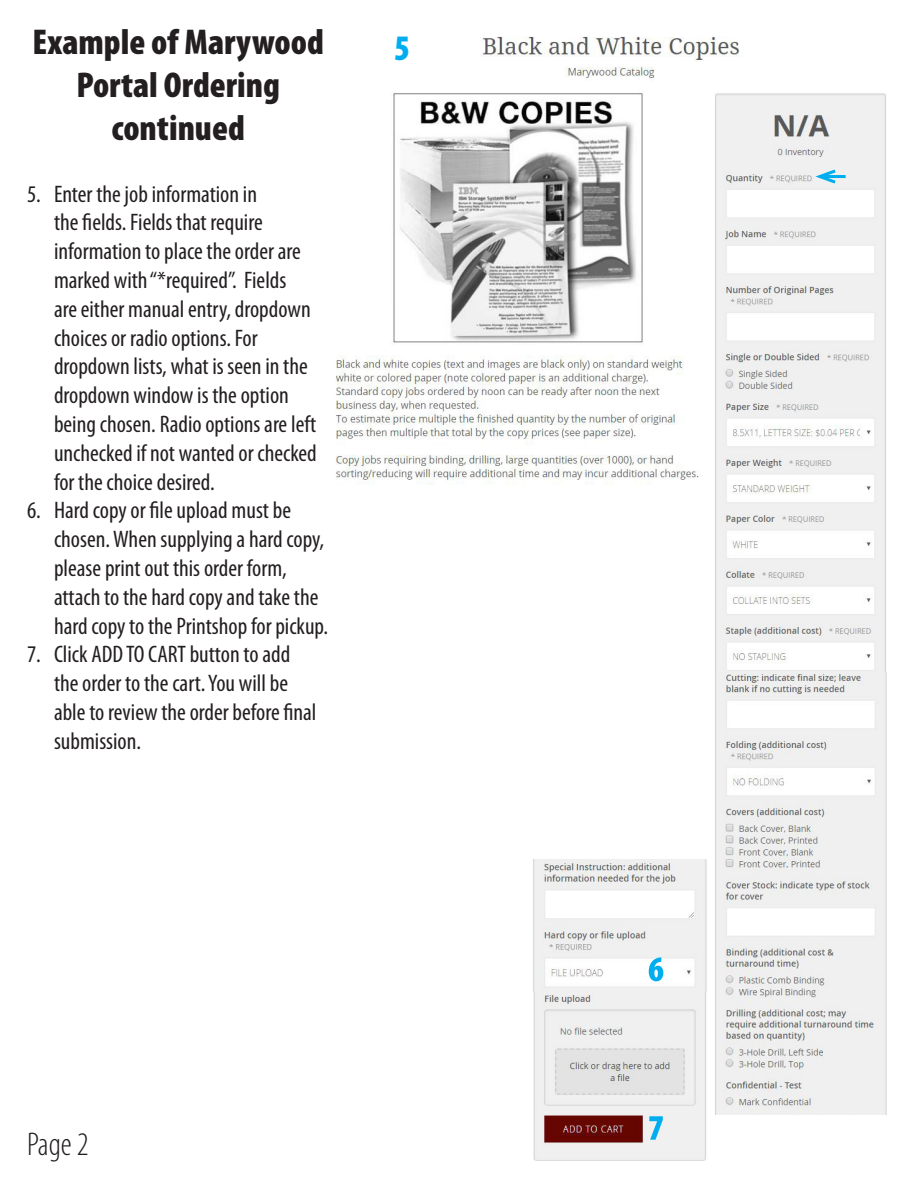
<style>
.page{position:relative;width:918px;height:1188px;background:#fff}
.page>*{position:absolute;margin:0;border:0;box-sizing:border-box;transform-origin:0 0}
.t1{font:900 condensed 36px/43.2px "Myriad Pro";color:#231f20;text-align:center}
.t2{font:900 condensed 36px "Myriad Pro";color:#00aeef}
.t3{font:300 condensed 33px "Myriad Pro";color:#231f20}
.t4{font:condensed 24px/28.8px "Myriad Pro";color:#231f20}
</style>
<div class="page">
<img style="left:335px;top:36px;width:552px;height:637px">
<img style="left:715px;top:673px;width:172px;height:442px">
<img style="left:533px;top:991px;width:174px;height:170px">
<img style="left:533px;top:859px;width:174px;height:132px">
<hr style="left:820px;top:175px;width:26px;height:3px;background:#00aeef">
<svg style="left:811px;top:167px;width:28px;height:19px"></svg>
<svg style="left:649px;top:957px;width:14px;height:24px"></svg>
<svg style="left:649px;top:1116px;width:14px;height:24px"></svg>
<p class="t1" style="left:33px;top:19px;width:293px">Example of Marywood<br>Portal Ordering</p>
<p class="t1" style="left:111px;top:106px;width:135px">continued</p>
<p class="t4" style="left:54px;top:179px;width:264px;text-indent:-27px">5. Enter the job information in<br>the fields. Fields that require information to place the order are marked with “*required”. Fields<br>are either manual entry, dropdown choices or radio options. For dropdown lists, what is seen in the dropdown window is the option being chosen. Radio options are left unchecked if not wanted or checked for the choice desired.</p>
<p class="t4" style="left:54px;top:496px;width:276px;text-indent:-27px">6. Hard copy or file upload must be chosen. When supplying a hard copy, please print out this order form, attach to the hard copy and take the hard copy to the Printshop for pickup.</p>
<p class="t4" style="left:54px;top:640px;width:264px;text-indent:-27px">7. Click ADD TO CART button to add the order to the cart. You will be able to review the order before final submission.</p>
<p class="t2" style="left:394px;top:25px;width:17px">5</p>
<h2 class="t3" style="left:27px;top:1127px;width:63px">Page 2</h2>
</div>
